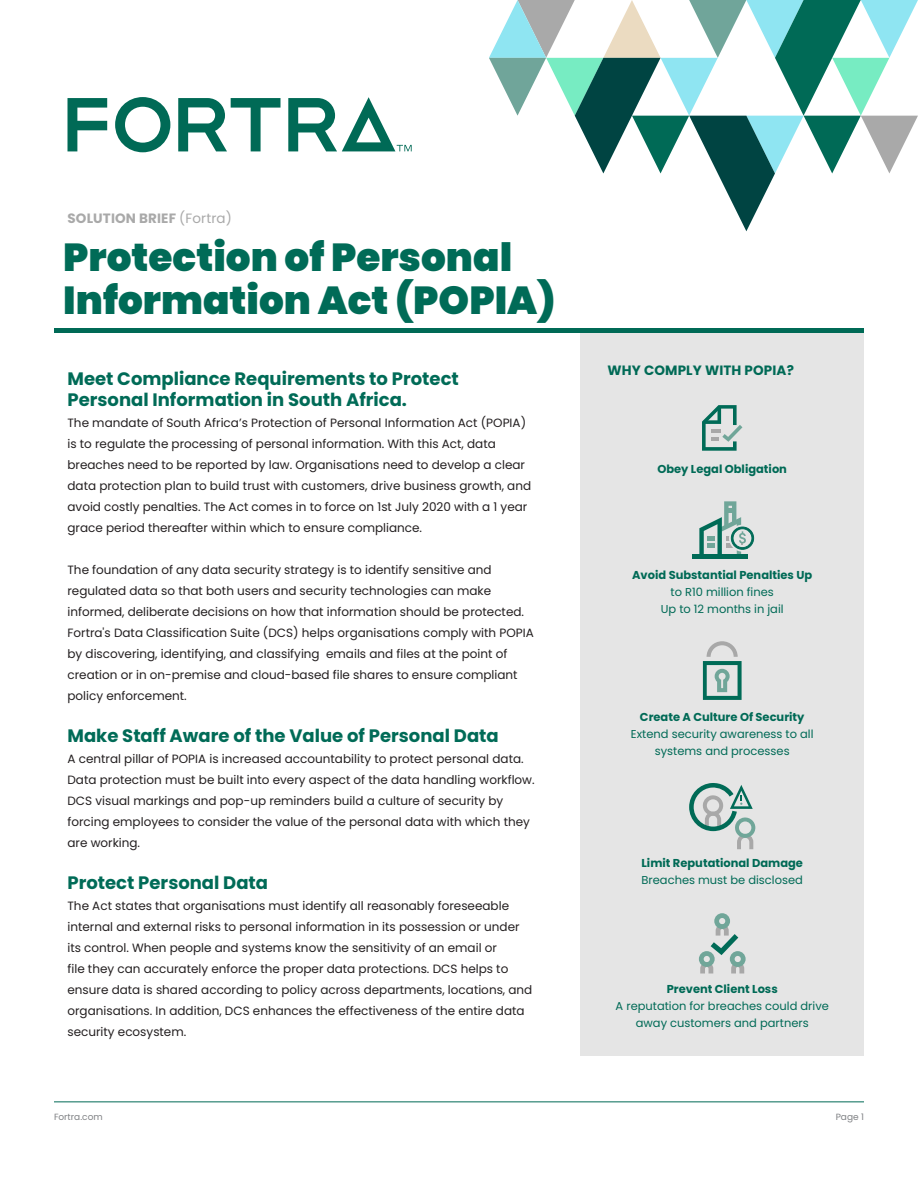
<style>
.page{position:relative;width:918px;height:1188px;background:#fff}
.page>*{position:absolute;margin:0;border:0;box-sizing:border-box;transform-origin:0 0}
.Headline{font:900 39px/43.5px "Poppins";color:#006b57}
.Body_-_Copy{font:700 18px/21px "Poppins";color:#006b57}
.t1{font:700 13.5px "Poppins";letter-spacing:.01em;color:#a9a9a9}
.t2{font:700 13.5px "Poppins";letter-spacing:.01em;color:#006a56}
.Body_-_Copy-2{font:12px/21px "Poppins";color:#231f20}
.Body_-_Copy-3{font:11.4px/17.1px "Poppins";color:#006a56;text-align:center}
.Body_-_Copy-4{font:700 11.4px/17.1px "Poppins";color:#006a56;text-align:center}
.t3{font:9px "Poppins";color:#808285}
.s1{font-weight:400}
.s2{font-weight:700}
</style>
<div class="page">
<svg style="left:68px;top:98px;width:39px;height:53px"></svg>
<svg style="left:178px;top:98px;width:103px;height:53px"></svg>
<svg style="left:115px;top:97px;width:55px;height:55px"></svg>
<svg style="left:288px;top:97px;width:124px;height:54px"></svg>
<svg style="left:489px;top:0;width:429px;height:231px"></svg>
<hr style="left:54px;top:1101px;width:810px;height:1px;background:#006a56">
<div style="left:580px;top:333px;width:284px;height:723px;background:#e5e5e5"></div>
<div style="left:54px;top:328px;width:810px;height:5px;background:#006a56"></div>
<svg style="left:702px;top:405px;width:40px;height:46px"></svg>
<hr style="left:692px;top:554px;width:56px;height:4px;background:#006b57">
<svg style="left:699px;top:501px;width:55px;height:53px"></svg>
<svg style="left:703px;top:641px;width:39px;height:59px"></svg>
<svg style="left:689px;top:783px;width:66px;height:66px"></svg>
<svg style="left:699px;top:913px;width:47px;height:60px"></svg>
<p class="t1" style="left:68px;top:210px;width:166px">SOLUTION BRIEF <span class="s1">(Fortra)</span></p>
<p class="Headline" style="left:63px;top:235px;width:494px">Protection of Personal<br>Information Act (POPIA)</p>
<p class="Body_-_Copy" style="left:68px;top:369px;width:393px">Meet Compliance Requirements to Protect<br>Personal Information in South Africa.</p>
<p class="Body_-_Copy-2" style="left:68px;top:413px;width:465px">The mandate of South Africa’s Protection of Personal Information Act (POPIA) is to regulate the processing of personal information. With this Act, data breaches need to be reported by law. Organisations need to develop a clear data protection plan to build trust with customers, drive business growth, and avoid costly penalties. The Act comes in to force on 1st July 2020 with a 1 year grace period thereafter within which to ensure compliance.</p>
<p class="Body_-_Copy-2" style="left:68px;top:560px;width:468px">The foundation of any data security strategy is to identify sensitive and regulated data so that both users and security technologies can make informed, deliberate decisions on how that information should be protected.<br>Fortra's Data Classification Suite (DCS) helps organisations comply with POPIA by discovering, identifying, and classifying emails and files at the point of creation or in on-premise and cloud-based file shares to ensure compliant policy enforcement.</p>
<p class="Body_-_Copy" style="left:68px;top:726px;width:433px">Make Staff Aware of the Value of Personal Data</p>
<p class="Body_-_Copy-2" style="left:68px;top:749px;width:469px">A central pillar of POPIA is increased accountability to protect personal data.<br>Data protection must be built into every aspect of the data handling workflow.<br>DCS visual markings and pop-up reminders build a culture of security by forcing employees to consider the value of the personal data with which they are working.</p>
<p class="Body_-_Copy" style="left:68px;top:873px;width:202px">Protect Personal Data</p>
<p class="Body_-_Copy-2" style="left:68px;top:896px;width:466px">The Act states that organisations must identify all reasonably foreseeable internal and external risks to personal information in its possession or under its control. When people and systems know the sensitivity of an email or<br>file they can accurately enforce the proper data protections. DCS helps to ensure data is shared according to policy across departments, locations, and organisations. In addition, DCS enhances the effectiveness of the entire data security ecosystem.</p>
<p class="t2" style="left:608px;top:363px;width:188px">WHY COMPLY WITH POPIA?</p>
<p class="Body_-_Copy-4" style="left:657px;top:461px;width:131px">Obey Legal Obligation</p>
<p class="Body_-_Copy-4" style="left:632px;top:566px;width:182px">Avoid Substantial Penalties Up <span class="s1">to R10 million fines</span></p>
<p class="Body_-_Copy-3" style="left:661px;top:600px;width:124px">Up to 12 months in jail</p>
<p class="Body_-_Copy-3" style="left:631px;top:709px;width:184px"><span class="s2">Create A Culture Of Security<br></span>Extend security awareness to all systems and processes</p>
<p class="Body_-_Copy-4" style="left:642px;top:854px;width:163px;text-align:left">Limit Reputational Damage<br><span class="s1">Breaches must be disclosed</span></p>
<p class="Body_-_Copy-4" style="left:667px;top:980px;width:113px">Prevent Client Loss</p>
<p class="Body_-_Copy-3" style="left:616px;top:997px;width:215px">A reputation for breaches could drive away customers and partners</p>
<p class="t3" style="left:54px;top:1112px;width:50px">Fortra.com</p>
<p class="t3" style="left:836px;top:1112px;width:30px">Page 1</p>
</div>
